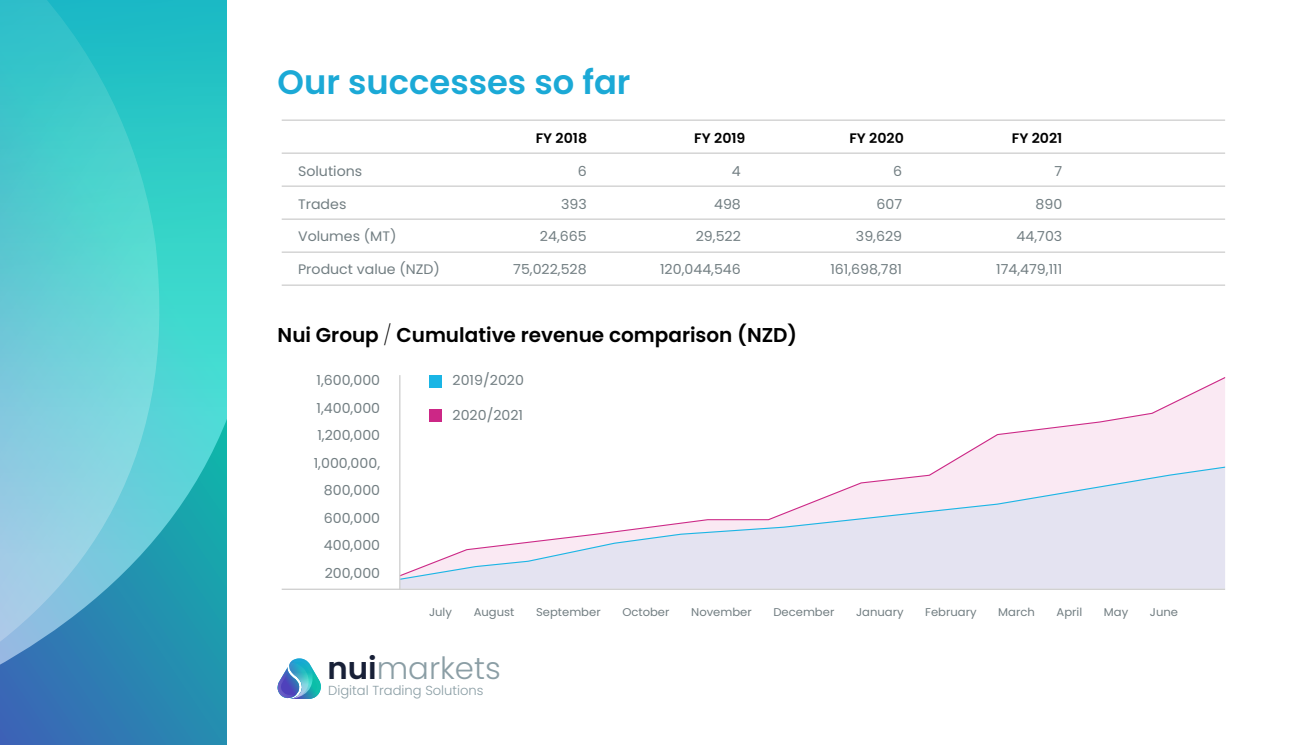
<style>
.page{position:relative;width:1300px;height:745px;background:#fff}
.page>*{position:absolute;margin:0;border:0;box-sizing:border-box;transform-origin:0 0}
.t1{font:600 33.75px "Poppins";color:#1ba9d6}
.t2{font:300 30.62px "Poppins";color:#8b9ea5}
.t3{font:600 20px "Poppins";color:#000}
.t4{font:13.75px/27.5px "Poppins";color:#727e82;text-align:right}
.t5{font:600 13.75px "Poppins";color:#000}
.t6{font:300 13.12px "Poppins";color:#8b9ea5}
.t7{font:11.25px "Poppins";color:#727e82}
.s1{font-weight:200}
.s2{font-weight:600;color:#182037}
</style>
<div class="page">
<svg style="left:159px;top:0;width:68px;height:744px;background:#2fbcc1"></svg>
<svg style="left:0;top:0;width:159px;height:744px;background:#57bece"></svg>
<svg style="left:277px;top:658px;width:44px;height:40px"></svg>
<hr style="left:282px;top:119px;width:943px;height:2px;background:#ccc">
<hr style="left:282px;top:152px;width:943px;height:2px;background:#ccc">
<hr style="left:282px;top:185px;width:943px;height:2px;background:#ccc">
<hr style="left:282px;top:218px;width:943px;height:2px;background:#ccc">
<hr style="left:282px;top:251px;width:943px;height:2px;background:#ccc">
<hr style="left:282px;top:284px;width:943px;height:2px;background:#ccc">
<svg style="left:400px;top:377px;width:825px;height:89px"></svg>
<div style="left:400px;top:579px;width:825px;height:9px;background:#e4e3f1"></div>
<svg style="left:400px;top:466px;width:825px;height:113px;fill:#e4e3f1"></svg>
<hr style="left:282px;top:588px;width:943px;height:1px;background:#ccc">
<hr style="left:399px;top:375px;width:1px;height:214px;background:#ccc">
<div style="left:429px;top:375px;width:12px;height:12px;background:#1ab5e5"></div>
<div style="left:429px;top:409px;width:12px;height:13px;background:#cc2786"></div>
<h1 class="t1" style="left:277px;top:62px;width:354px">Our successes so far</h1>
<p class="t4" style="left:298px;top:157px;width:66px">Solutions</p>
<p class="t4" style="left:298px;top:190px;width:50px">Trades</p>
<p class="t4" style="left:298px;top:223px;width:100px">Volumes (MT)</p>
<p class="t4" style="left:298px;top:255px;width:143px">Product value (NZD)</p>
<p class="t5" style="left:535px;top:130px;width:53px">FY 2018</p>
<p class="t5" style="left:694px;top:130px;width:53px">FY 2019</p>
<p class="t5" style="left:849px;top:130px;width:56px">FY 2020</p>
<p class="t5" style="left:1011px;top:130px;width:52px">FY 2021</p>
<p class="t4" style="left:577px;top:157px;width:10px">6</p>
<p class="t4" style="left:561px;top:190px;width:27px">393</p>
<p class="t4" style="left:540px;top:223px;width:48px">24,665</p>
<p class="t4" style="left:513px;top:255px;width:75px">75,022,528</p>
<p class="t4" style="left:732px;top:157px;width:10px">4</p>
<p class="t4" style="left:714px;top:190px;width:28px">498</p>
<p class="t4" style="left:695px;top:223px;width:47px">29,522</p>
<p class="t4" style="left:660px;top:255px;width:82px">120,044,546</p>
<p class="t4" style="left:893px;top:157px;width:10px">6</p>
<p class="t4" style="left:876px;top:190px;width:27px">607</p>
<p class="t4" style="left:856px;top:223px;width:48px">39,629</p>
<p class="t4" style="left:830px;top:255px;width:73px">161,698,781</p>
<p class="t4" style="left:1054px;top:157px;width:9px">7</p>
<p class="t4" style="left:1035px;top:190px;width:28px">890</p>
<p class="t4" style="left:1016px;top:223px;width:47px">44,703</p>
<p class="t4" style="left:996px;top:256px;width:67px">174,479,111</p>
<h3 class="t3" style="left:277px;top:324px;width:521px">Nui Group <span class="s1">/</span> Cumulative revenue comparison (NZD)</h3>
<p class="t4" style="left:452px;top:367px;width:73px">2019/2020</p>
<p class="t4" style="left:452px;top:401px;width:72px">2020/2021</p>
<p class="t4" style="left:314px;top:367px;width:68px">1,600,000<br>1,400,000<br>1,200,000<br>1,000,000,<br>800,000<br>600,000<br>400,000<br>200,000</p>
<p class="t7" style="left:429px;top:605px;width:24px">July</p>
<p class="t7" style="left:473px;top:605px;width:42px">August</p>
<p class="t7" style="left:536px;top:605px;width:66px">September</p>
<p class="t7" style="left:622px;top:605px;width:49px">October</p>
<p class="t7" style="left:691px;top:605px;width:62px">November</p>
<p class="t7" style="left:773px;top:605px;width:62px">December</p>
<p class="t7" style="left:856px;top:605px;width:49px">January</p>
<p class="t7" style="left:925px;top:605px;width:53px">February</p>
<p class="t7" style="left:998px;top:605px;width:38px">March</p>
<p class="t7" style="left:1056px;top:605px;width:27px">April</p>
<p class="t7" style="left:1103px;top:605px;width:26px">May</p>
<p class="t7" style="left:1149px;top:605px;width:30px">June</p>
<h2 class="t2" style="left:327px;top:650px;width:175px"><span class="s2">nui</span>markets</h2>
<p class="t6" style="left:328px;top:682px;width:157px">Digital Trading Solutions</p>
</div>
